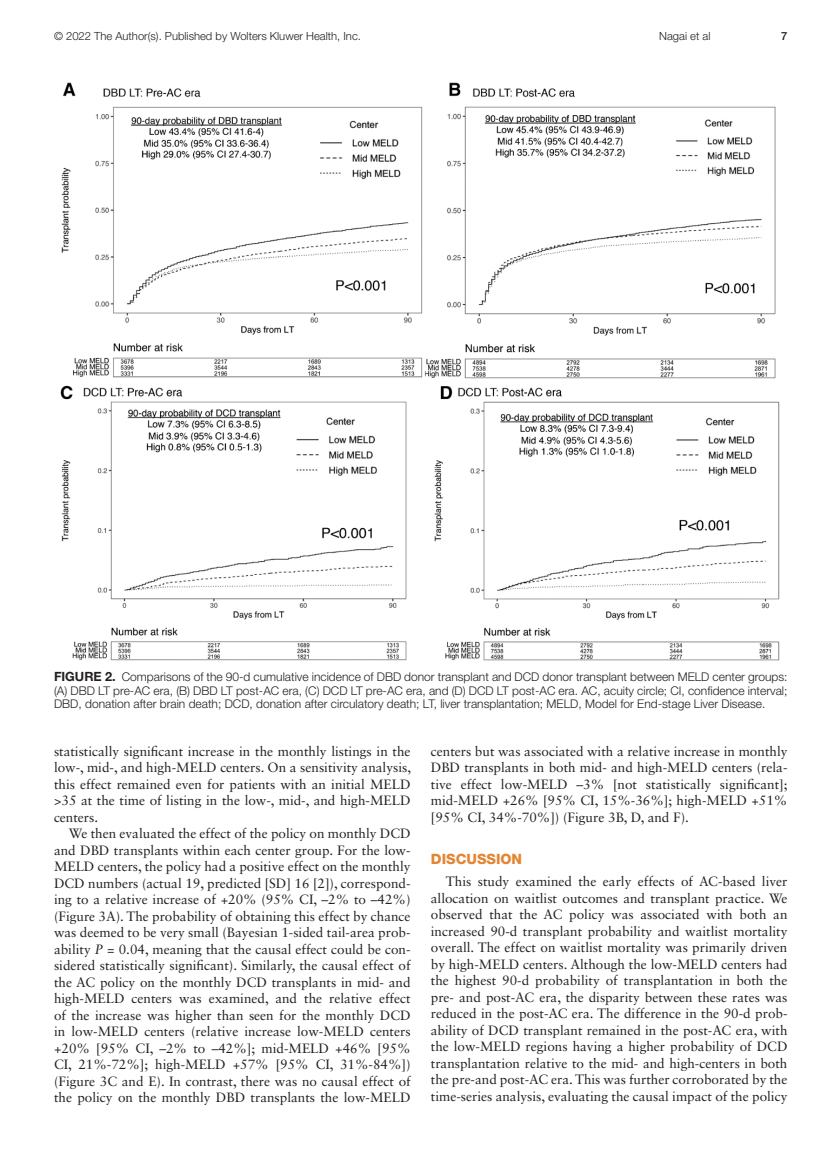
<style>
.page{position:relative;width:837px;height:1161px;background:#fff}
.page>*{position:absolute;margin:0;border:0;box-sizing:border-box;transform-origin:0 0}
.t1{font:800 14.25px "Helvetica Neue LT Std";color:#e38634}
.t2{font:13.5px/16.5px "Sabon LT Std";color:#231f20;text-align:justify}
.t3{font:300 12px/13.5px "Helvetica Neue LT Std";color:#231f20;text-align:justify}
.t4{font:300 11.25px "Helvetica Neue LT Std";color:#231f20}
.t5{font:500 11.25px "Helvetica Neue LT Std";color:#231f20}
.s1{font-weight:700;font-size:12.75px}
.s2{font-style:italic}
</style>
<div class="page">
<img style="left:61px;top:82px;width:719px;height:579px">
<p class="t4" style="left:54px;top:29px;width:309px">© 2022 The Author(s). Published by Wolters Kluwer Health, Inc.</p>
<p class="t4" style="left:659px;top:29px;width:53px">Nagai et al</p>
<p class="t5" style="left:781px;top:29px;width:8px">7</p>
<p class="t3" style="left:54px;top:670px;width:735px"><span class="s1">FIGURE 2.</span> Comparisons of the 90-d cumulative incidence of DBD donor transplant and DCD donor transplant between MELD center groups: (A) DBD LT pre-AC era, (B) DBD LT post-AC era, (C) DCD LT pre-AC era, and (D) DCD LT post-AC era. AC, acuity circle; CI, confidence interval; DBD, donation after brain death; DCD, donation after circulatory death; LT, liver transplantation; MELD, Model for End-stage Liver Disease.</p>
<p class="t2" style="left:54px;top:743px;width:359px">statistically significant increase in the monthly listings in the low-, mid-, and high-MELD centers. On a sensitivity analysis, this effect remained even for patients with an initial MELD &gt;35 at the time of listing in the low-, mid-, and high-MELD centers.</p>
<p class="t2" style="left:54px;top:825px;width:358px;text-indent:15px">We then evaluated the effect of the policy on monthly DCD and DBD transplants within each center group. For the low-MELD centers, the policy had a positive effect on the monthly DCD numbers (actual 19, predicted [SD] 16 [2]), correspond&shy;ing to a relative increase of +20% (95% CI, –2% to –42%) (Figure 3A). The probability of obtaining this effect by chance was deemed to be very small (Bayesian 1-sided tail-area prob&shy;ability <span class="s2">P</span> = 0.04, meaning that the causal effect could be con&shy;sidered statistically significant). Similarly, the causal effect of the AC policy on the monthly DCD transplants in mid- and high-MELD centers was examined, and the relative effect of the increase was higher than seen for the monthly DCD in low-MELD centers (relative increase low-MELD centers +20% [95% CI, –2% to –42%]; mid-MELD +46% [95% CI, 21%-72%]; high-MELD +57% [95% CI, 31%-84%]) (Figure 3C and E). In contrast, there was no causal effect of the policy on the monthly DBD transplants the low-MELD</p>
<p class="t2" style="left:431px;top:743px;width:358px">centers but was associated with a relative increase in monthly DBD transplants in both mid- and high-MELD centers (rela&shy;tive effect low-MELD –3% [not statistically significant]; mid-MELD +26% [95% CI, 15%-36%]; high-MELD +51% [95% CI, 34%-70%]) (Figure 3B, D, and F).</p>
<p class="t1" style="left:431px;top:850px;width:93px">DISCUSSION</p>
<p class="t2" style="left:431px;top:873px;width:358px;text-indent:15px">This study examined the early effects of AC-based liver allocation on waitlist outcomes and transplant practice. We observed that the AC policy was associated with both an increased 90-d transplant probability and waitlist mortality overall. The effect on waitlist mortality was primarily driven by high-MELD centers. Although the low-MELD centers had the highest 90-d probability of transplantation in both the pre- and post-AC era, the disparity between these rates was reduced in the post-AC era. The difference in the 90-d prob&shy;ability of DCD transplant remained in the post-AC era, with the low-MELD regions having a higher probability of DCD transplantation relative to the mid- and high-centers in both the pre-and post-AC era. This was further corroborated by the time-series analysis, evaluating the causal impact of the policy</p>
</div>
